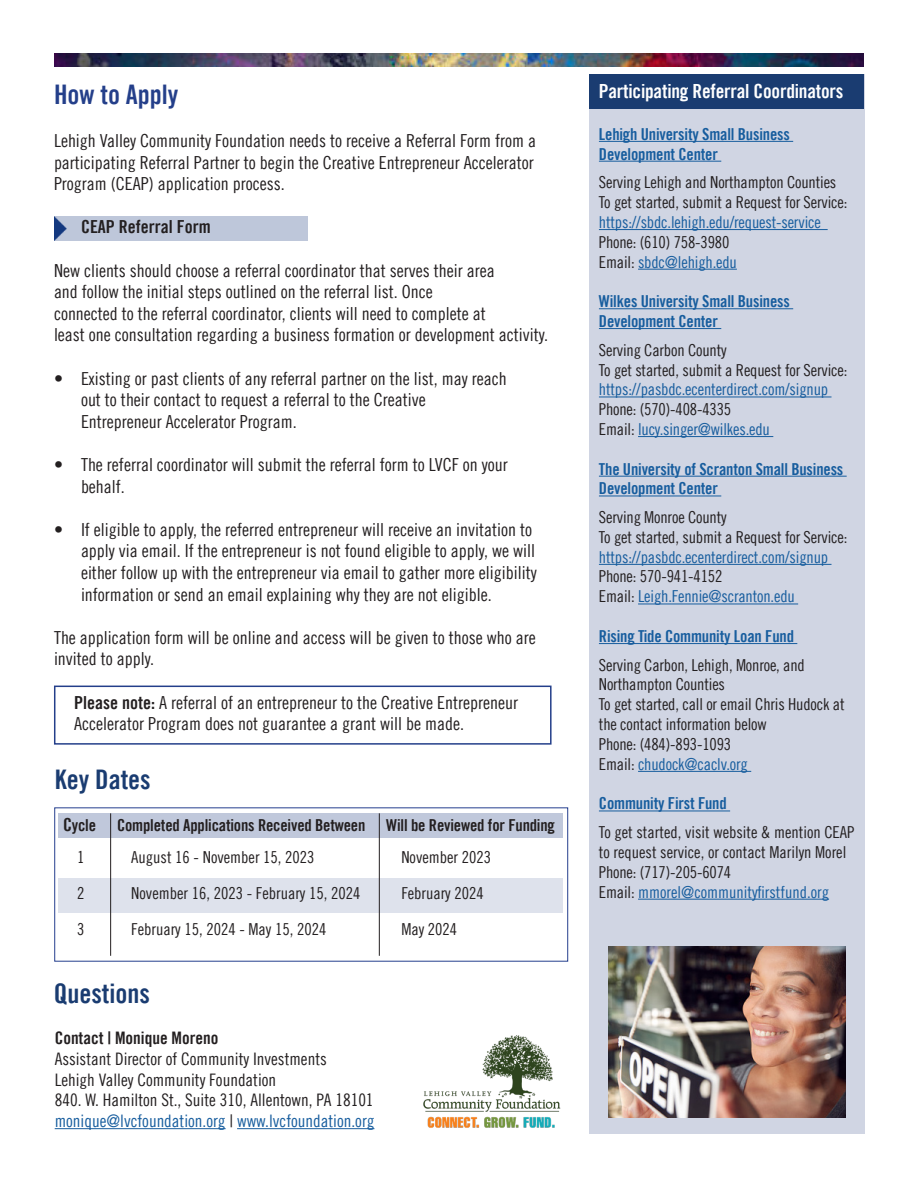
<style>
.page{position:relative;width:918px;height:1188px;background:#fff}
.page>*{position:absolute;margin:0;border:0;box-sizing:border-box;transform-origin:0 0}
.t1{font:27px "Trade Gothic LT Bold Cond Twenty";color:#1a3c71}
.t2{font:27px "Trade Gothic LT Bold Cond Twenty";color:#243f8a}
.t3{font:19.5px "Trade Gothic LT Bold Cond Twenty";letter-spacing:-.01em;color:#fff}
.t4{font:18px/21.6px "Trade Gothic LT Cond Eighteen";color:#231f20}
.t5{font:18px "Trade Gothic LT Bold Cond Twenty";color:#231f20}
.t6{font:17.25px "Trade Gothic LT Cond Eighteen";color:#231f20}
.t7{font:17.25px "Trade Gothic LT Cond Eighteen";color:#175d9e}
.t8{font:17.25px "Trade Gothic LT Bold Cond Twenty";color:#231f20}
.t9{font:16.5px/19.8px "Trade Gothic LT Cond Eighteen";letter-spacing:-.01em;color:#231f20}
.t10{font:16.5px/19.8px "Trade Gothic LT Cond Eighteen";letter-spacing:-.01em;color:#175d9e}
.t11{font:16.5px/19.8px "Trade Gothic LT Bold Cond Twenty";letter-spacing:-.01em;color:#175d9e}
.t12{font:16.5px "Trade Gothic LT Bold Cond Twenty";letter-spacing:-.01em;color:#231f20}
.s1{font-family:"Trade Gothic LT Bold Cond Twenty"}
.s2{font-size:18px}
.s3{color:#231f20}
</style>
<div class="page">
<div style="left:54px;top:216px;width:254px;height:24px;background:#bec7da"></div>
<img style="left:54px;top:217px;width:13px;height:24px">
<div style="left:58px;top:878px;width:505px;height:35px;background:#dee2ec"></div>
<img style="left:54px;top:53px;width:810px;height:14px">
<div style="left:590px;top:75px;width:275px;height:1059px;background:#d0d5e3"></div>
<img style="left:609px;top:946px;width:236px;height:171px">
<div style="left:58px;top:813px;width:505px;height:25px;background:#c0c8db"></div>
<hr style="left:110px;top:813px;width:1px;height:143px;background:#231f20">
<hr style="left:379px;top:813px;width:1px;height:143px;background:#231f20">
<div style="left:590px;top:75px;width:274px;height:34px;background:#1a3c71"></div>
<hr style="left:599px;top:141px;width:194px;height:1px;background:#175d9e">
<hr style="left:599px;top:161px;width:122px;height:1px;background:#175d9e">
<hr style="left:599px;top:229px;width:229px;height:1px;background:#175d9e">
<hr style="left:638px;top:269px;width:99px;height:1px;background:#175d9e">
<hr style="left:599px;top:308px;width:194px;height:1px;background:#175d9e">
<hr style="left:599px;top:328px;width:122px;height:1px;background:#175d9e">
<hr style="left:599px;top:397px;width:233px;height:1px;background:#175d9e">
<hr style="left:638px;top:436px;width:135px;height:1px;background:#175d9e">
<hr style="left:599px;top:476px;width:248px;height:1px;background:#175d9e">
<hr style="left:599px;top:496px;width:122px;height:1px;background:#175d9e">
<hr style="left:599px;top:564px;width:233px;height:1px;background:#175d9e">
<hr style="left:638px;top:604px;width:160px;height:1px;background:#175d9e">
<hr style="left:599px;top:643px;width:198px;height:1px;background:#175d9e">
<hr style="left:638px;top:771px;width:113px;height:1px;background:#175d9e">
<hr style="left:599px;top:811px;width:131px;height:1px;background:#175d9e">
<hr style="left:638px;top:899px;width:191px;height:1px;background:#175d9e">
<div style="left:54px;top:686px;width:498px;height:59px;border:2px solid #243f8a"></div>
<img style="left:423px;top:1035px;width:138px;height:93px">
<hr style="left:55px;top:1128px;width:171px;height:1px;background:#175d9e">
<hr style="left:237px;top:1128px;width:137px;height:1px;background:#175d9e">
<p class="t2" style="left:54px;top:78px;width:126px">How to Apply</p>
<p class="t4" style="left:54px;top:130px;width:484px">Lehigh Valley Community Foundation needs to receive a Referral Form from a participating Referral Partner to begin the Creative Entrepreneur Accelerator<br>Program (CEAP) application process.</p>
<p class="t5" style="left:81px;top:216px;width:131px">CEAP Referral Form</p>
<p class="t4" style="left:54px;top:259px;width:496px">New clients should choose a referral coordinator that serves their area<br>and follow the initial steps outlined on the referral list. Once<br>connected to the referral coordinator, clients will need to complete at<br>least one consultation regarding a business formation or development activity.</p>
<p class="t4" style="left:81px;top:367px;width:427px;text-indent:-27px">• Existing or past clients of any referral partner on the list, may reach out to their contact to request a referral to the Creative<br>Entrepreneur Accelerator Program.</p>
<p class="t4" style="left:81px;top:454px;width:428px;text-indent:-27px">• The referral coordinator will submit the referral form to LVCF on your behalf.</p>
<p class="t4" style="left:81px;top:518px;width:457px;text-indent:-27px">• If eligible to apply, the referred entrepreneur will receive an invitation to apply via email. If the entrepreneur is not found eligible to apply, we will either follow up with the entrepreneur via email to gather more eligibility information or send an email explaining why they are not eligible.</p>
<p class="t4" style="left:54px;top:626px;width:483px">The application form will be online and access will be given to those who are invited to apply.</p>
<p class="t4" style="left:74px;top:691px;width:445px"><span class="s1">Please note:</span> A referral of an entrepreneur to the Creative Entrepreneur<br>Accelerator Program does not guarantee a grant will be made.</p>
<p class="t1" style="left:55px;top:763px;width:97px">Key Dates</p>
<p class="t12" style="left:63px;top:815px;width:35px"><span class="s2">C</span>ycle</p>
<p class="t12" style="left:117px;top:815px;width:250px">Completed Applications Received Between</p>
<p class="t12" style="left:386px;top:815px;width:170px">Will be Reviewed for Funding</p>
<p class="t9" style="left:77px;top:847px;width:9px">1</p>
<p class="t9" style="left:131px;top:847px;width:185px">August 16 - November 15, 2023</p>
<p class="t9" style="left:401px;top:847px;width:91px">November 2023</p>
<p class="t9" style="left:77px;top:883px;width:9px">2</p>
<p class="t9" style="left:131px;top:883px;width:231px">November 16, 2023 - February 15, 2024</p>
<p class="t9" style="left:401px;top:883px;width:84px">February 2024</p>
<p class="t9" style="left:77px;top:919px;width:9px">3</p>
<p class="t9" style="left:401px;top:919px;width:57px">May 2024</p>
<p class="t1" style="left:54px;top:977px;width:97px">Questions</p>
<p class="t8" style="left:55px;top:1028px;width:165px">Contact | Monique Moreno</p>
<p class="t6" style="left:55px;top:1048px;width:274px">Assistant Director of Community Investments</p>
<p class="t6" style="left:55px;top:1069px;width:223px">Lehigh Valley Community Foundation</p>
<p class="t6" style="left:55px;top:1090px;width:320px">840. W. Hamilton St., Suite 310, Allentown, PA 18101</p>
<p class="t7" style="left:55px;top:1111px;width:321px">monique@lvcfoundation.org <span class="s3">|</span> www.lvcfoundation.org</p>
<p class="t3" style="left:599px;top:80px;width:246px">Participating Referral Coordinators</p>
<p class="t11" style="left:599px;top:124px;width:192px">Lehigh University Small Business<br>Development Center</p>
<p class="t9" style="left:599px;top:172px;width:239px">Serving Lehigh and Northampton Counties</p>
<p class="t10" style="left:599px;top:192px;width:250px"><span class="s3">To get started, submit a Request for Service: </span>https://sbdc.lehigh.edu/request-service</p>
<p class="t9" style="left:599px;top:232px;width:132px">Phone: (610) 758-3980</p>
<p class="t10" style="left:599px;top:252px;width:139px"><span class="s3">Email:</span> sbdc@lehigh.edu</p>
<p class="t11" style="left:599px;top:291px;width:192px">Wilkes University Small Business<br>Development Center</p>
<p class="t9" style="left:599px;top:340px;width:129px">Serving Carbon County</p>
<p class="t10" style="left:599px;top:360px;width:250px"><span class="s3">To get started, submit a Request for Service: </span>https://pasbdc.ecenterdirect.com/signup</p>
<p class="t9" style="left:599px;top:399px;width:134px">Phone: (570)-408-4335</p>
<p class="t10" style="left:599px;top:419px;width:173px"><span class="s3">Email:</span> lucy.singer@wilkes.edu</p>
<p class="t11" style="left:599px;top:459px;width:246px">The University of Scranton Small Business<br>Development Center</p>
<p class="t9" style="left:599px;top:507px;width:129px">Serving Monroe County</p>
<p class="t10" style="left:599px;top:527px;width:250px"><span class="s3">To get started, submit a Request for Service: </span>https://pasbdc.ecenterdirect.com/signup</p>
<p class="t9" style="left:599px;top:567px;width:125px">Phone: 570-941-4152</p>
<p class="t10" style="left:599px;top:586px;width:197px"><span class="s3">Email:</span> Leigh.Fennie@scranton.edu</p>
<p class="t11" style="left:599px;top:626px;width:197px">Rising Tide Community Loan Fund</p>
<p class="t9" style="left:599px;top:655px;width:208px">Serving Carbon, Lehigh, Monroe, and<br>Northampton Counties</p>
<p class="t9" style="left:599px;top:694px;width:247px">To get started, call or email Chris Hudock at the contact information below</p>
<p class="t9" style="left:599px;top:734px;width:134px">Phone: (484)-893-1093</p>
<p class="t10" style="left:599px;top:754px;width:150px"><span class="s3">Email:</span> chudock@caclv.org</p>
<p class="t11" style="left:599px;top:793px;width:129px">Community First Fund</p>
<p class="t9" style="left:599px;top:822px;width:257px">To get started, visit website &amp; mention CEAP to request service, or contact Marilyn Morel</p>
<p class="t9" style="left:599px;top:862px;width:134px">Phone: (717)-205-6074</p>
<p class="t10" style="left:599px;top:882px;width:232px"><span class="s3">Email:</span> mmorel@communityfirstfund.org</p>
</div>
